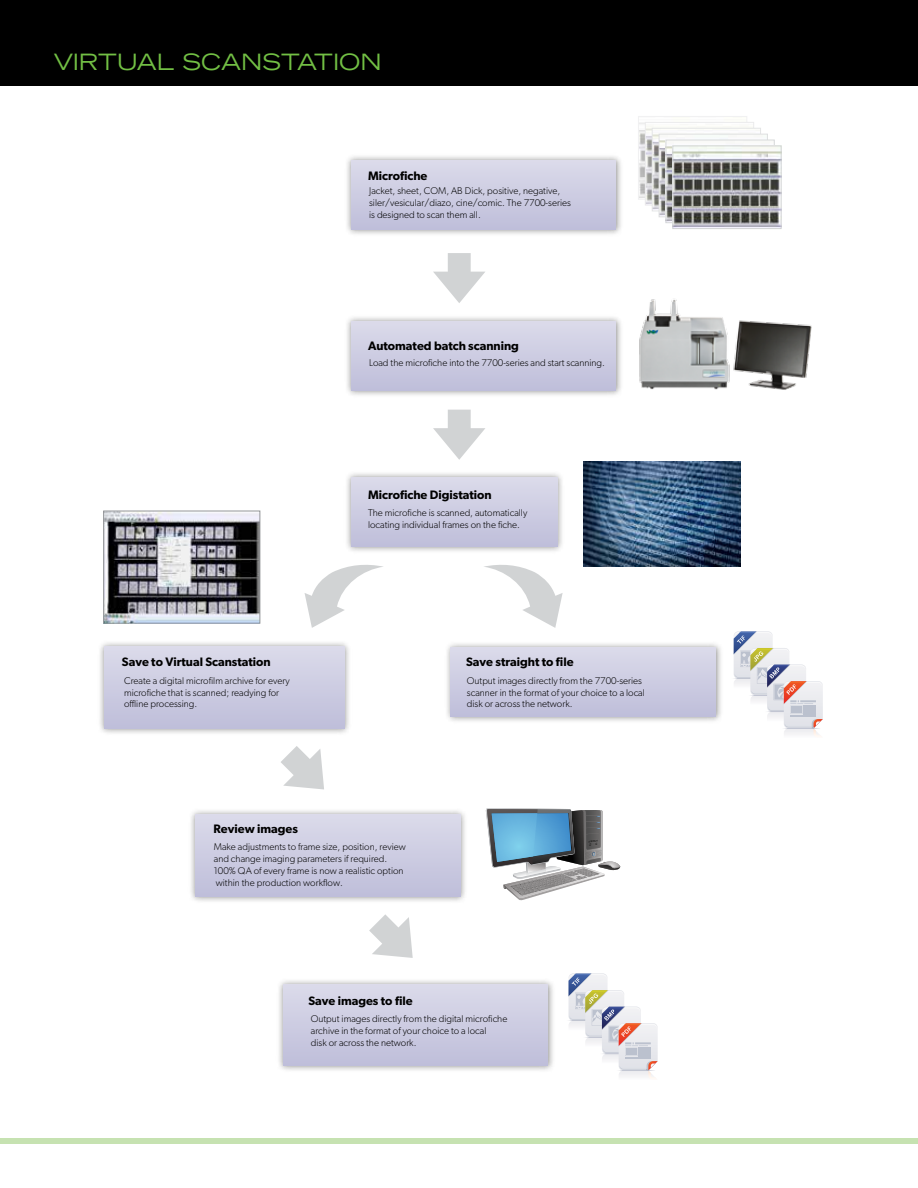
<style>
.page{position:relative;width:918px;height:1188px;background:#fff}
.page>*{position:absolute;margin:0;border:0;box-sizing:border-box;transform-origin:0 0}
.t1{font:expanded 22.5px "Trade Gothic LH";color:#72bf44}
.t2{font:600 12.3px "Gibson";color:#000}
.t3{font:300 9.75px/11.9px "Gibson";color:#000}
</style>
<div class="page">
<img style="left:347px;top:156px;width:274px;height:78px">
<div style="left:351px;top:161px;width:265px;height:68px;background:linear-gradient(to bottom,#dbdaea,#bfbfda)"></div>
<img style="left:347px;top:317px;width:274px;height:78px">
<div style="left:351px;top:322px;width:265px;height:68px;background:linear-gradient(to bottom,#dbdaea,#bfbfda)"></div>
<img style="left:100px;top:642px;width:249px;height:91px">
<div style="left:104px;top:647px;width:240px;height:81px;background:linear-gradient(to right,#cdcce2,#cdcce2)"></div>
<img style="left:191px;top:810px;width:274px;height:91px">
<div style="left:195px;top:814px;width:265px;height:82px;background:linear-gradient(to bottom,#dbdbea,#bfbeda)"></div>
<img style="left:279px;top:980px;width:274px;height:90px">
<div style="left:283px;top:984px;width:265px;height:82px;background:linear-gradient(to bottom,#dbdbea,#bfbeda)"></div>
<img style="left:347px;top:473px;width:215px;height:78px">
<div style="left:351px;top:478px;width:207px;height:68px;background:linear-gradient(to bottom,#dbdaea,#bfbfda)"></div>
<img style="left:447px;top:643px;width:274px;height:78px">
<div style="left:451px;top:648px;width:265px;height:68px;background:linear-gradient(to right,#cdcce2,#cdcce2)"></div>
<svg style="left:433px;top:253px;width:52px;height:50px"></svg>
<svg style="left:433px;top:410px;width:52px;height:50px"></svg>
<svg style="left:305px;top:565px;width:78px;height:63px"></svg>
<svg style="left:484px;top:565px;width:79px;height:63px"></svg>
<svg style="left:281px;top:746px;width:43px;height:43px"></svg>
<svg style="left:369px;top:914px;width:44px;height:44px"></svg>
<img style="left:640px;top:122px;width:5px;height:76px">
<div style="left:638px;top:116px;width:109px;height:84px;border:1px solid #f1f1f2"></div>
<img style="left:647px;top:124px;width:105px;height:79px">
<div style="left:645px;top:122px;width:109px;height:83px;border:1px solid #ebebec"></div>
<img style="left:654px;top:130px;width:105px;height:79px">
<div style="left:652px;top:128px;width:109px;height:83px;border:1px solid #e4e5e6"></div>
<img style="left:661px;top:136px;width:105px;height:79px">
<div style="left:659px;top:134px;width:109px;height:83px;border:1px solid #dedfe0"></div>
<img style="left:668px;top:142px;width:105px;height:79px">
<div style="left:666px;top:140px;width:109px;height:83px;border:1px solid #d7d9da"></div>
<img style="left:674px;top:148px;width:106px;height:79px">
<div style="left:672px;top:146px;width:110px;height:83px;border:1px solid #d1d3d4"></div>
<svg style="left:486px;top:808px;width:134px;height:92px"></svg>
<svg style="left:568px;top:973px;width:90px;height:105px"></svg>
<div style="left:626px;top:1049px;width:11px;height:6px;background:#bbc1ce"></div>
<svg style="left:733px;top:631px;width:90px;height:105px"></svg>
<div style="left:791px;top:707px;width:11px;height:6px;background:#bbc1ce"></div>
<div style="left:0;top:0;width:918px;height:85px;background:#000"></div>
<div style="left:0;top:1138px;width:918px;height:6px;background:#c6e2b1"></div>
<img style="left:583px;top:461px;width:158px;height:105px">
<img style="left:639px;top:299px;width:173px;height:91px">
<img style="left:105px;top:513px;width:153px;height:109px">
<div style="left:103px;top:511px;width:157px;height:113px;border:1px solid #939598"></div>
<h1 class="t1" style="left:54px;top:47px;width:37px">VIRTUA</h1>
<h1 class="t1" style="left:157px;top:47px;width:46px">L SCAN</h1>
<h1 class="t1" style="left:262px;top:47px;width:37px">STATION</h1>
<p class="t2" style="left:368px;top:168px;width:61px">Microfiche</p>
<p class="t3" style="left:369px;top:185px;width:203px">Jacket, sheet, COM, AB Dick, positive, negative, siler/vesicular/diazo, cine/comic. The 7700-series is designed to scan them all.</p>
<p class="t2" style="left:368px;top:338px;width:152px">Automated batch scanning</p>
<p class="t3" style="left:369px;top:356px;width:237px">Load the microfiche into the 7700-series and start scanning.</p>
<p class="t2" style="left:368px;top:488px;width:125px">Microfiche Digistation</p>
<p class="t2" style="left:122px;top:654px;width:150px">Save to Virtual Scanstation</p>
<p class="t3" style="left:368px;top:507px;width:161px">The microfiche is scanned, automatically locating individual frames on the fiche.</p>
<p class="t2" style="left:466px;top:654px;width:109px">Save straight to file</p>
<p class="t3" style="left:124px;top:674px;width:167px">Create a digital microfilm archive for every microfiche that is scanned; readying for offline processing.</p>
<p class="t3" style="left:467px;top:674px;width:179px">Output images directly from the 7700-series scanner in the format of your choice to a local disk or across the network.</p>
<p class="t2" style="left:214px;top:821px;width:86px">Review images</p>
<p class="t3" style="left:214px;top:841px;width:194px">Make adjustments to frame size, position, review and change imaging parameters if required.<br>100% QA of every frame is now a realistic option within the production workflow.</p>
<p class="t2" style="left:308px;top:994px;width:106px">Save images to file</p>
<p class="t3" style="left:311px;top:1013px;width:198px">Output images directly from the digital microfiche archive in the format of your choice to a local<br>disk or across the network.</p>
</div>
